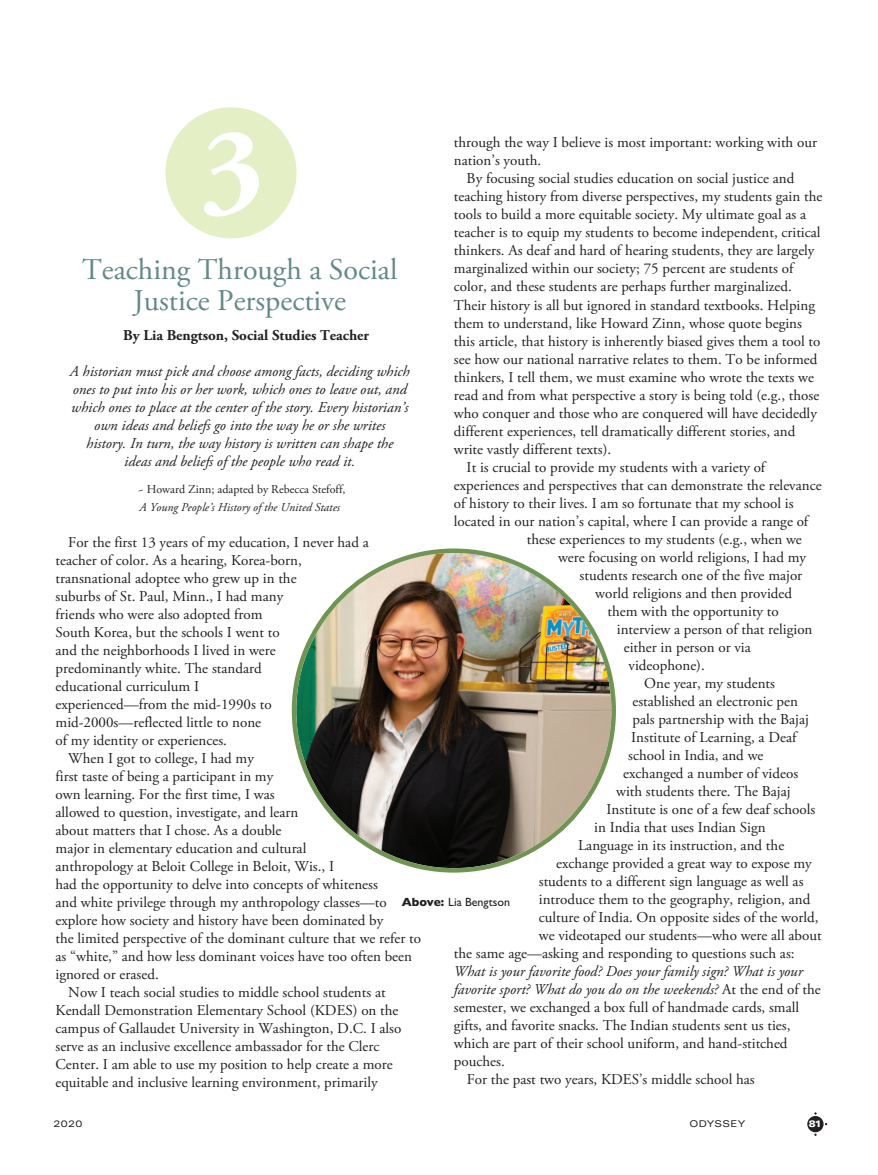
<style>
.page{position:relative;width:878px;height:1175px;background:#fff}
.page>*{position:absolute;margin:0;border:0;box-sizing:border-box;transform-origin:0 0}
.t1{font:700 121.35px "Adobe Garamond Pro";color:#fff}
.t2{font:30px/30px "Adobe Garamond Pro";color:#628986;text-align:center}
.t3{font:15px "Adobe Garamond Pro";color:#231f20}
.t4{font:italic 15px/18px "Adobe Garamond Pro";color:#231f20;text-align:center}
.t5{font:700 15px "Adobe Garamond Pro";color:#231f20}
.t6{font:italic 12px "Adobe Garamond Pro";color:#231f20}
.t7{font:12px "Adobe Garamond Pro";color:#231f20}
.t8{font:12px "Gill Sans";color:#231f20}
.t9{font:expanded 9.3px "Univers";letter-spacing:.035em;color:#231f20}
.t10{font:900 expanded 9.3px "Univers";color:#fff}
.s1{font-style:normal}
.s2{font-weight:700}
</style>
<div class="page">
<div style="left:165px;top:107px;width:131px;height:131px;background:#e4efc6;border-radius:50%"></div>
<div style="left:807px;top:1116px;width:16px;height:16px;background:#231f20;border-radius:50%"></div>
<img style="left:292px;top:548px;width:324px;height:324px">
<h1 class="t1" style="left:201px;top:124px;width:65px">3</h1>
<p class="t3" style="left:454px;top:137px;width:364px">through the way I believe is most important: working with our</p>
<p class="t3" style="left:454px;top:155px;width:89px">nation’s youth.</p>
<p class="t3" style="left:466px;top:173px;width:329px">By focusing social studies education on social justice and</p>
<p class="t3" style="left:454px;top:191px;width:370px">teaching history from diverse perspectives, my students gain the</p>
<p class="t3" style="left:454px;top:209px;width:354px">tools to build a more equitable society. My ultimate goal as a</p>
<p class="t3" style="left:454px;top:227px;width:368px">teacher is to equip my students to become independent, critical</p>
<p class="t3" style="left:454px;top:245px;width:362px">thinkers. As deaf and hard of hearing students, they are largely</p>
<p class="t3" style="left:454px;top:263px;width:341px">marginalized within our society; 75 percent are students of</p>
<p class="t3" style="left:454px;top:281px;width:339px">color, and these students are perhaps further marginalized.</p>
<p class="t3" style="left:454px;top:299px;width:362px">Their history is all but ignored in standard textbooks. Helping</p>
<p class="t3" style="left:454px;top:317px;width:349px">them to understand, like Howard Zinn, whose quote begins</p>
<p class="t3" style="left:454px;top:335px;width:368px">this article, that history is inherently biased gives them a tool to</p>
<p class="t3" style="left:454px;top:353px;width:365px">see how our national narrative relates to them. To be informed</p>
<p class="t3" style="left:454px;top:371px;width:361px">thinkers, I tell them, we must examine who wrote the texts we</p>
<p class="t3" style="left:454px;top:389px;width:367px">read and from what perspective a story is being told (e.g., those</p>
<p class="t3" style="left:454px;top:407px;width:364px">who conquer and those who are conquered will have decidedly</p>
<p class="t3" style="left:454px;top:425px;width:343px">different experiences, tell dramatically different stories, and</p>
<p class="t3" style="left:454px;top:443px;width:159px">write vastly different texts).</p>
<p class="t3" style="left:466px;top:461px;width:300px">It is crucial to provide my students with a variety of</p>
<p class="t3" style="left:454px;top:479px;width:369px">experiences and perspectives that can demonstrate the relevance</p>
<p class="t3" style="left:454px;top:497px;width:341px">of history to their lives. I am so fortunate that my school is</p>
<p class="t3" style="left:454px;top:515px;width:356px">located in our nation’s capital, where I can provide a range of</p>
<p class="t3" style="left:527px;top:533px;width:276px">these experiences to my students (e.g., when we</p>
<p class="t3" style="left:558px;top:551px;width:249px">were focusing on world religions, I had my</p>
<p class="t3" style="left:579px;top:569px;width:224px">students research one of the five major</p>
<p class="t3" style="left:595px;top:587px;width:198px">world religions and then provided</p>
<p class="t3" style="left:607px;top:605px;width:173px">them with the opportunity to</p>
<p class="t3" style="left:616px;top:623px;width:197px">interview a person of that religion</p>
<p class="t3" style="left:623px;top:641px;width:128px">either in person or via</p>
<p class="t3" style="left:628px;top:659px;width:78px">videophone).</p>
<p class="t3" style="left:644px;top:677px;width:132px">One year, my students</p>
<p class="t3" style="left:632px;top:695px;width:167px">established an electronic pen</p>
<p class="t3" style="left:632px;top:713px;width:178px">pals partnership with the Bajaj</p>
<p class="t3" style="left:631px;top:731px;width:167px">Institute of Learning, a Deaf</p>
<p class="t3" style="left:628px;top:749px;width:137px">school in India, and we</p>
<p class="t3" style="left:623px;top:767px;width:176px">exchanged a number of videos</p>
<p class="t3" style="left:616px;top:785px;width:176px">with students there. The Bajaj</p>
<p class="t3" style="left:606px;top:803px;width:210px">Institute is one of a few deaf schools</p>
<p class="t3" style="left:594px;top:821px;width:173px">in India that uses Indian Sign</p>
<p class="t3" style="left:578px;top:839px;width:208px">Language in its instruction, and the</p>
<p class="t3" style="left:556px;top:857px;width:257px">exchange provided a great way to expose my</p>
<p class="t3" style="left:539px;top:875px;width:266px">students to a different sign language as well as</p>
<p class="t3" style="left:539px;top:893px;width:273px">introduce them to the geography, religion, and</p>
<p class="t3" style="left:539px;top:911px;width:281px">culture of India. On opposite sides of the world,</p>
<p class="t3" style="left:539px;top:929px;width:284px">we videotaped our students—who were all about</p>
<p class="t3" style="left:454px;top:947px;width:342px">the same age—asking and responding to questions such as:</p>
<p class="t4" style="left:454px;top:963px;width:350px">What is your favorite food? Does your family sign? What is your</p>
<p class="t4" style="left:454px;top:981px;width:368px">favorite sport? What do you do on the weekends? <span class="s1">At the end of the</span></p>
<p class="t3" style="left:454px;top:1001px;width:347px">semester, we exchanged a box full of handmade cards, small</p>
<p class="t3" style="left:454px;top:1019px;width:338px">gifts, and favorite snacks. The Indian students sent us ties,</p>
<p class="t3" style="left:454px;top:1037px;width:335px">which are part of their school uniform, and hand-stitched</p>
<p class="t3" style="left:454px;top:1055px;width:52px">pouches.</p>
<p class="t3" style="left:466px;top:1073px;width:290px">For the past two years, KDES’s middle school has</p>
<h2 class="t2" style="left:82px;top:258px;width:317px">Teaching Through a Social<br>Justice Perspective</h2>
<p class="t5" style="left:123px;top:329px;width:247px">By Lia Bengtson, Social Studies Teacher</p>
<p class="t4" style="left:70px;top:363px;width:341px">A historian must pick and choose among facts, deciding which ones to put into his or her work, which ones to leave out, and which ones to place at the center of the story. Every historian’s own ideas and beliefs go into the way he or she writes<br>history. In turn, the way history is written can shape the<br>ideas and beliefs of the people who read it.</p>
<p class="t7" style="left:138px;top:484px;width:209px">~ Howard Zinn; adapted by Rebecca Stefoff,</p>
<p class="t6" style="left:140px;top:502px;width:202px">A Young People’s History of the United States</p>
<p class="t3" style="left:68px;top:536px;width:302px">For the first 13 years of my education, I never had a</p>
<p class="t3" style="left:56px;top:554px;width:248px">teacher of color. As a hearing, Korea-born,</p>
<p class="t3" style="left:56px;top:572px;width:242px">transnational adoptee who grew up in the</p>
<p class="t3" style="left:56px;top:590px;width:229px">suburbs of St. Paul, Minn., I had many</p>
<p class="t3" style="left:56px;top:608px;width:208px">friends who were also adopted from</p>
<p class="t3" style="left:56px;top:626px;width:226px">South Korea, but the schools I went to</p>
<p class="t3" style="left:56px;top:644px;width:222px">and the neighborhoods I lived in were</p>
<p class="t3" style="left:56px;top:662px;width:208px">predominantly white. The standard</p>
<p class="t3" style="left:56px;top:680px;width:145px">educational curriculum I</p>
<p class="t3" style="left:56px;top:698px;width:217px">experienced—from the mid-1990s to</p>
<p class="t3" style="left:56px;top:716px;width:207px">mid-2000s—reflected little to none</p>
<p class="t3" style="left:56px;top:734px;width:173px">of my identity or experiences.</p>
<p class="t3" style="left:68px;top:752px;width:187px">When I got to college, I had my</p>
<p class="t3" style="left:56px;top:770px;width:219px">first taste of being a participant in my</p>
<p class="t3" style="left:56px;top:788px;width:221px">own learning. For the first time, I was</p>
<p class="t3" style="left:56px;top:806px;width:244px">allowed to question, investigate, and learn</p>
<p class="t3" style="left:56px;top:824px;width:227px">about matters that I chose. As a double</p>
<p class="t3" style="left:56px;top:842px;width:252px">major in elementary education and cultural</p>
<p class="t3" style="left:56px;top:860px;width:280px">anthropology at Beloit College in Beloit, Wis., I</p>
<p class="t3" style="left:56px;top:878px;width:324px">had the opportunity to delve into concepts of whiteness</p>
<p class="t3" style="left:56px;top:896px;width:333px">and white privilege through my anthropology classes—to</p>
<p class="t3" style="left:56px;top:914px;width:329px">explore how society and history have been dominated by</p>
<p class="t3" style="left:56px;top:932px;width:367px">the limited perspective of the dominant culture that we refer to</p>
<p class="t3" style="left:56px;top:950px;width:358px">as “white,” and how less dominant voices have too often been</p>
<p class="t3" style="left:56px;top:968px;width:105px">ignored or erased.</p>
<p class="t3" style="left:68px;top:986px;width:319px">Now I teach social studies to middle school students at</p>
<p class="t3" style="left:56px;top:1004px;width:344px">Kendall Demonstration Elementary School (KDES) on the</p>
<p class="t3" style="left:56px;top:1022px;width:347px">campus of Gallaudet University in Washington, D.C. I also</p>
<p class="t3" style="left:56px;top:1040px;width:325px">serve as an inclusive excellence ambassador for the Clerc</p>
<p class="t3" style="left:56px;top:1058px;width:339px">Center. I am able to use my position to help create a more</p>
<p class="t3" style="left:56px;top:1076px;width:323px">equitable and inclusive learning environment, primarily</p>
<p class="t8" style="left:401px;top:895px;width:110px"><span class="s2">Above:</span> Lia Bengtson</p>
<p class="t9" style="left:54px;top:1120px;width:30px">2020</p>
<p class="t9" style="left:689px;top:1120px;width:57px">ODYSSEY</p>
<p class="t10" style="left:809px;top:1120px;width:14px">81</p>
</div>
